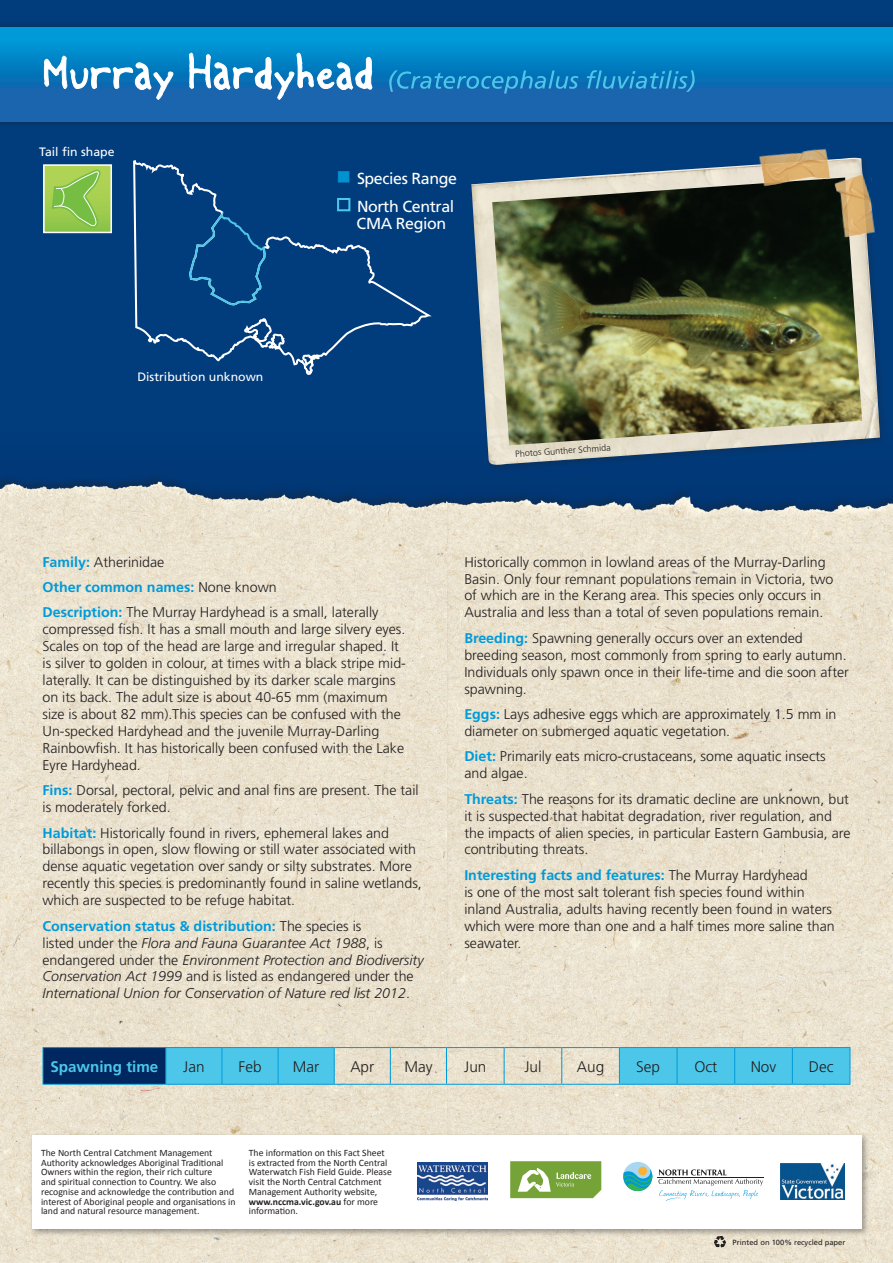
<style>
.page{position:relative;width:893px;height:1263px;background:#fff}
.page>*{position:absolute;margin:0;border:0;box-sizing:border-box;transform-origin:0 0}
.t1{font:15.9px/28px "Frutiger";letter-spacing:-.025em;color:#fff;text-align:right}
.t2{font:300 15.3px "Frutiger";color:#231f20}
.t3{font:700 15.3px "Frutiger";color:#4dc7e9}
.t4{font:300 14.1px/17px "Frutiger";color:#231f20}
.t5{font:italic 300 14.1px/17px "Frutiger";color:#231f20}
.t6{font:700 14.1px "Frutiger";color:#009ad9}
.t7{font:12.15px "Frutiger";color:#fff}
.Body_Text{font:9.75px/9.8px "Calibri";color:#231f20}
.PHOTO_CREDIT{font:300 9px "Frutiger";color:#231f20}
.t8{font:7.5px "Frutiger";color:#231f20}
.s1{color:#0093d0}
.s2{font-weight:700;color:#009ad9}
.s3{font-weight:300;color:#231f20}
.s4{font-weight:700;font-style:normal;color:#009ad9}
.s5{font-style:normal}
.s6{font-weight:700}
</style>
<div class="page">
<div style="left:0;top:0;width:893px;height:698px;background:#013d7d"></div>
<img style="left:449px;top:490px;width:444px;height:773px">
<div style="left:0;top:471px;width:449px;height:792px;background:#231f20;opacity:.35"></div>
<div style="left:0;top:19px;width:893px;height:108px;background:#231f20;opacity:.45"></div>
<div style="left:0;top:27px;width:893px;height:95px;background:linear-gradient(to bottom,#009cda,#1f56a2)"></div>
<svg style="left:389px;top:70px;width:306px;height:24px;background:#197fbe"></svg>
<svg style="left:44px;top:53px;width:328px;height:47px;background:#4695ca"></svg>
<div style="left:29px;top:1132px;width:841px;height:105px;background:#231f20;opacity:.4"></div>
<div style="left:32px;top:1135px;width:829px;height:94px;background:#fff"></div>
<img style="left:781px;top:1163px;width:63px;height:37px">
<svg style="left:714px;top:1236px;width:12px;height:12px"></svg>
<hr style="left:657px;top:1177px;width:107px;height:1px;background:#231f20">
<div style="left:623px;top:1162px;width:29px;height:29px;background:#a7d7f1;border-radius:50%"></div>
<svg style="left:638px;top:1166px;width:9px;height:9px"></svg>
<svg style="left:623px;top:1169px;width:29px;height:22px"></svg>
<svg style="left:658px;top:1169px;width:105px;height:32px"></svg>
<img style="left:417px;top:1163px;width:71px;height:37px">
<svg style="left:510px;top:1161px;width:91px;height:37px;background:#8cb259"></svg>
<div style="left:43px;top:1047px;width:123px;height:37px;background:#00275f"></div>
<svg style="left:166px;top:1048px;width:683px;height:36px;background:#8dd0dc"></svg>
<hr style="left:43px;top:1047px;width:123px;height:1px;background:#009ad9">
<hr style="left:43px;top:1048px;width:1px;height:36px;background:#009ad9">
<hr style="left:166px;top:1047px;width:56px;height:1px;background:#009ad9">
<hr style="left:165px;top:1048px;width:1px;height:36px;background:#009ad9">
<hr style="left:222px;top:1047px;width:56px;height:1px;background:#009ad9">
<hr style="left:221px;top:1048px;width:1px;height:36px;background:#009ad9">
<hr style="left:278px;top:1047px;width:56px;height:1px;background:#009ad9">
<hr style="left:278px;top:1048px;width:1px;height:36px;background:#009ad9">
<hr style="left:334px;top:1047px;width:56px;height:1px;background:#009ad9">
<hr style="left:334px;top:1048px;width:1px;height:36px;background:#009ad9">
<hr style="left:390px;top:1047px;width:56px;height:1px;background:#009ad9">
<hr style="left:390px;top:1048px;width:1px;height:36px;background:#009ad9">
<hr style="left:504px;top:1047px;width:58px;height:1px;background:#009ad9">
<hr style="left:562px;top:1047px;width:57px;height:1px;background:#009ad9">
<hr style="left:561px;top:1048px;width:1px;height:36px;background:#009ad9">
<hr style="left:619px;top:1047px;width:58px;height:1px;background:#009ad9">
<hr style="left:619px;top:1048px;width:1px;height:36px;background:#009ad9">
<hr style="left:677px;top:1047px;width:58px;height:1px;background:#009ad9">
<hr style="left:677px;top:1048px;width:1px;height:36px;background:#009ad9">
<hr style="left:735px;top:1047px;width:57px;height:1px;background:#009ad9">
<hr style="left:734px;top:1048px;width:1px;height:36px;background:#009ad9">
<hr style="left:792px;top:1047px;width:58px;height:1px;background:#009ad9">
<hr style="left:792px;top:1048px;width:1px;height:36px;background:#009ad9">
<hr style="left:849px;top:1048px;width:1px;height:36px;background:#009ad9">
<hr style="left:43px;top:1084px;width:123px;height:1px;background:#009ad9">
<hr style="left:166px;top:1084px;width:56px;height:1px;background:#009ad9">
<hr style="left:222px;top:1084px;width:56px;height:1px;background:#009ad9">
<hr style="left:278px;top:1084px;width:56px;height:1px;background:#009ad9">
<hr style="left:334px;top:1084px;width:56px;height:1px;background:#009ad9">
<hr style="left:390px;top:1084px;width:56px;height:1px;background:#009ad9">
<hr style="left:504px;top:1084px;width:58px;height:1px;background:#009ad9">
<hr style="left:562px;top:1084px;width:57px;height:1px;background:#009ad9">
<hr style="left:619px;top:1084px;width:58px;height:1px;background:#009ad9">
<hr style="left:677px;top:1084px;width:58px;height:1px;background:#009ad9">
<hr style="left:735px;top:1084px;width:57px;height:1px;background:#009ad9">
<hr style="left:792px;top:1084px;width:58px;height:1px;background:#009ad9">
<hr style="left:446px;top:1047px;width:58px;height:1px;background:#009ad9">
<hr style="left:446px;top:1048px;width:1px;height:36px;background:#009ad9">
<hr style="left:504px;top:1048px;width:1px;height:36px;background:#009ad9">
<hr style="left:446px;top:1084px;width:58px;height:1px;background:#009ad9">
<img style="left:471px;top:158px;width:409px;height:307px">
<img style="left:492px;top:178px;width:370px;height:267px">
<img style="left:757px;top:148px;width:76px;height:45px">
<img style="left:833px;top:168px;width:46px;height:70px">
<svg style="left:133px;top:160px;width:297px;height:215px"></svg>
<div style="left:337px;top:198px;width:13px;height:13px;border:2px solid #4dc7e9"></div>
<svg style="left:188px;top:209px;width:80px;height:98px"></svg>
<div style="left:44px;top:165px;width:67px;height:67px;background:linear-gradient(to bottom,#b8d657,#8fc64a)"></div>
<svg style="left:52px;top:170px;width:49px;height:58px;background:#92c854"></svg>
<div style="left:43px;top:164px;width:69px;height:69px;border:2px solid #fff"></div>
<p class="t7" style="left:39px;top:144px;width:77px">Tail fin shape</p>
<p class="t1" style="left:336px;top:164px;width:122px"><span class="s1">■</span> Species Range<br>North Central</p>
<p class="t1" style="left:357px;top:210px;width:91px">CMA Region</p>
<p class="t7" style="left:137px;top:369px;width:128px">Distribution unknown</p>
<p class="t4" style="left:43px;top:553px;width:123px"><span class="s2">Family:</span> Atherinidae</p>
<p class="t6" style="left:43px;top:579px;width:236px">Other common names: <span class="s3">None known</span></p>
<p class="t4" style="left:43px;top:604px;width:365px"><span class="s2">Description:</span> The Murray Hardyhead is a small, laterally compressed fish. It has a small mouth and large silvery eyes.<br>Scales on top of the head are large and irregular shaped. It is silver to golden in colour, at times with a black stripe mid&shy;laterally. It can be distinguished by its darker scale margins on its back. The adult size is about 40-65 mm (maximum size is about 82 mm).This species can be confused with the Un-specked Hardyhead and the juvenile Murray-Darling Rainbowfish. It has historically been confused with the Lake Eyre Hardyhead.</p>
<p class="t4" style="left:43px;top:782px;width:378px"><span class="s2">Fins:</span> Dorsal, pectoral, pelvic and anal fins are present. The tail is moderately forked.</p>
<p class="t4" style="left:43px;top:824px;width:381px"><span class="s2">Habitat:</span> Historically found in rivers, ephemeral lakes and billabongs in open, slow flowing or still water associated with dense aquatic vegetation over sandy or silty substrates. More recently this species is predominantly found in saline wetlands, which are suspected to be refuge habitat.</p>
<p class="t5" style="left:43px;top:917px;width:383px"><span class="s4">Conservation status &amp; distribution:</span> <span class="s5">The species is<br>listed under the</span> Flora and Fauna Guarantee Act 1988<span class="s5">, is endangered under the</span> Environment Protection and Biodiversity Conservation Act 1999 <span class="s5">and is listed as endangered under the </span>International Union for Conservation of Nature red list 2012<span class="s5">.</span></p>
<p class="PHOTO_CREDIT" style="left:515px;top:449px;width:97px;rotate:-4deg">Photos Gunther Schmida</p>
<p class="t4" style="left:464px;top:553px;width:371px">Historically common in lowland areas of the Murray-Darling Basin. Only four remnant populations remain in Victoria, two of which are in the Kerang area. This species only occurs in Australia and less than a total of seven populations remain.</p>
<p class="t4" style="left:464px;top:630px;width:386px"><span class="s2">Breeding:</span> Spawning generally occurs over an extended breeding season, most commonly from spring to early autumn.<br>Individuals only spawn once in their life-time and die soon after spawning.</p>
<p class="t4" style="left:464px;top:706px;width:374px"><span class="s2">Eggs:</span> Lays adhesive eggs which are approximately 1.5 mm in diameter on submerged aquatic vegetation.</p>
<p class="t4" style="left:464px;top:748px;width:363px"><span class="s2">Diet:</span> Primarily eats micro-crustaceans, some aquatic insects and algae.</p>
<p class="t4" style="left:464px;top:790px;width:388px"><span class="s2">Threats:</span> The reasons for its dramatic decline are unknown, but it is suspected that habitat degradation, river regulation, and the impacts of alien species, in particular Eastern Gambusia, are contributing threats.</p>
<p class="t4" style="left:464px;top:867px;width:372px"><span class="s2">Interesting facts and features:</span> The Murray Hardyhead<br>is one of the most salt tolerant fish species found within inland Australia, adults having recently been found in waters which were more than one and a half times more saline than seawater.</p>
<p class="t3" style="left:50px;top:1057px;width:110px">Spawning time</p>
<p class="t2" style="left:183px;top:1058px;width:23px">Jan</p>
<p class="t2" style="left:239px;top:1058px;width:25px">Feb</p>
<p class="t2" style="left:293px;top:1058px;width:28px">Mar</p>
<p class="t2" style="left:350px;top:1058px;width:25px">Apr</p>
<p class="t2" style="left:404px;top:1058px;width:30px">May</p>
<p class="t2" style="left:464px;top:1058px;width:24px">Jun</p>
<p class="t2" style="left:524px;top:1058px;width:19px">Jul</p>
<p class="t2" style="left:577px;top:1058px;width:29px">Aug</p>
<p class="t2" style="left:636px;top:1058px;width:25px">Sep</p>
<p class="t2" style="left:694px;top:1058px;width:24px">Oct</p>
<p class="t2" style="left:751px;top:1058px;width:27px">Nov</p>
<p class="t2" style="left:809px;top:1058px;width:26px">Dec</p>
<p class="Body_Text" style="left:41px;top:1147px;width:196px">The North Central Catchment Management Authority acknowledges Aboriginal Traditional Owners within the region, their rich culture<br>and spiritual connection to Country. We also recognise and acknowledge the contribution and interest of Aboriginal people and organisations in land and natural resource management.</p>
<p class="Body_Text" style="left:249px;top:1147px;width:144px">The information on this Fact Sheet is extracted from the North Central<br>Waterwatch Fish Field Guide. Please visit the North Central Catchment<br>Management Authority website, <span class="s6">www.nccma.vic.gov.au</span> for more information.</p>
<p class="t8" style="left:733px;top:1237px;width:114px">Printed on 100% recycled paper</p>
</div>
